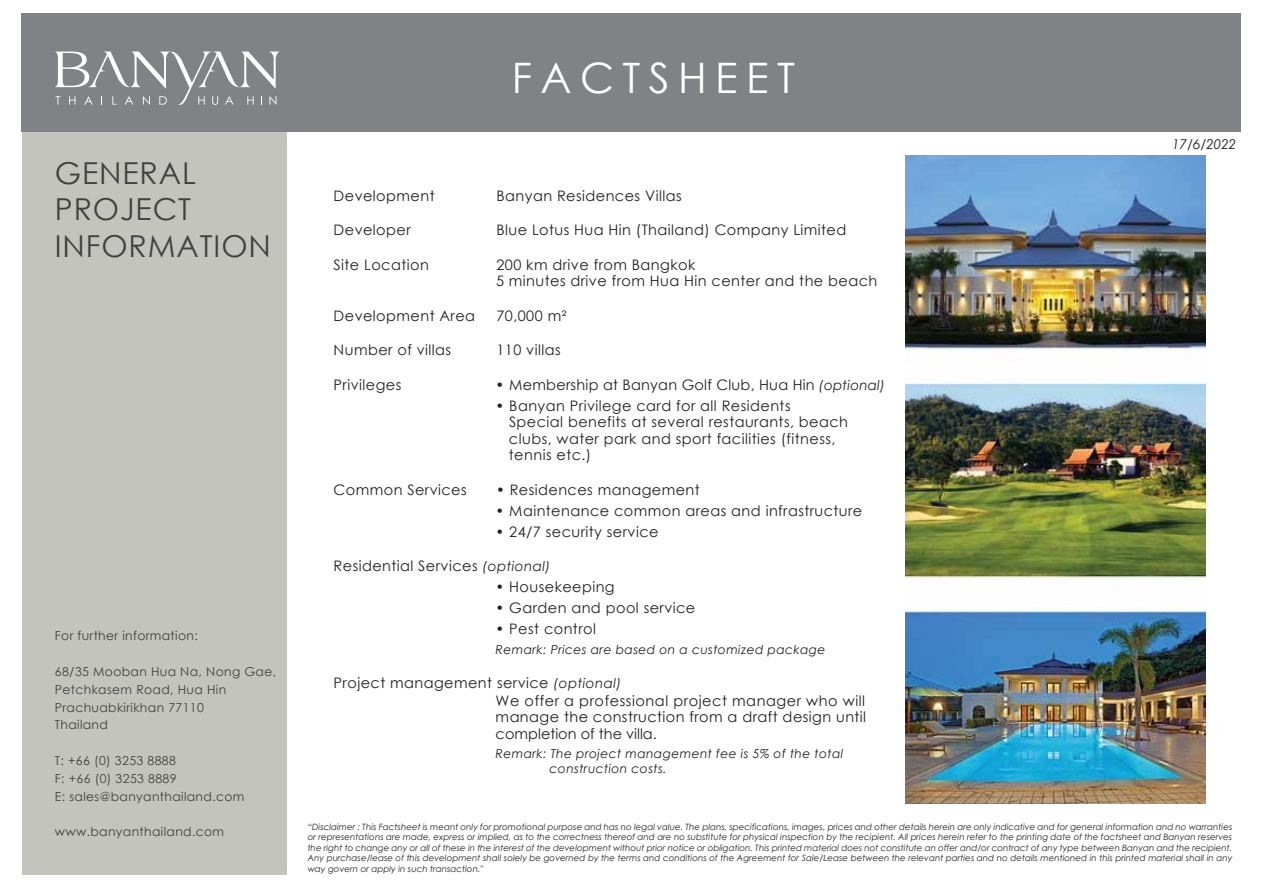
<style>
.page{position:relative;width:1263px;height:893px;background:#fff}
.page>*{position:absolute;margin:0;border:0;box-sizing:border-box;transform-origin:0 0}
.t1{font:42px "Century Gothic";letter-spacing:.2em;color:#fff}
.t2{font:30.15px/36.3px "Century Gothic";letter-spacing:.03em;color:#414042}
.t3{font:14.55px/16.5px "Century Gothic";letter-spacing:.03em;color:#231f20}
.t4{font:italic 13.5px "Century Gothic";color:#231f20}
.t5{font:12.3px/17.9px "Century Gothic";letter-spacing:.03em;color:#414042}
.t6{font:italic 12.3px/15px "Century Gothic";letter-spacing:.03em;color:#231f20}
.t7{font:italic 8.7px/10.4px "Century Gothic";letter-spacing:.005em;color:#231f20;text-align:justify}
.s1{font-style:italic;font-size:13.5px}
</style>
<div class="page">
<div style="left:22px;top:132px;width:264px;height:743px;background:#c3c4bd"></div>
<img style="left:906px;top:155px;width:299px;height:649px">
<div style="left:22px;top:13px;width:1219px;height:119px;background:#808285"></div>
<svg style="left:55px;top:51px;width:225px;height:54px"></svg>
<h2 class="t2" style="left:55px;top:155px;width:217px">GENERAL<br>PROJECT<br>INFORMATION</h2>
<h3 class="t5" style="left:55px;top:627px;width:144px">For further information:</h3>
<h3 class="t5" style="left:55px;top:662px;width:223px">68/35 Mooban Hua Na, Nong Gae,<br>Petchkasem Road, Hua Hin<br>Prachuabkirikhan 77110<br>Thailand</h3>
<h3 class="t5" style="left:55px;top:751px;width:191px">T: +66 (0) 3253 8888<br>F: +66 (0) 3253 8889<br>E: sales@banyanthailand.com</h3>
<h3 class="t5" style="left:55px;top:823px;width:171px">www.banyanthailand.com</h3>
<h1 class="t1" style="left:512px;top:48px;width:285px">FACTSHEET</h1>
<h3 class="t3" style="left:334px;top:187px;width:102px">Development</h3>
<h3 class="t3" style="left:496px;top:187px;width:187px">Banyan Residences Villas</h3>
<h3 class="t3" style="left:334px;top:221px;width:79px">Developer</h3>
<h3 class="t3" style="left:496px;top:221px;width:351px">Blue Lotus Hua Hin (Thailand) Company Limited</h3>
<h3 class="t3" style="left:334px;top:256px;width:97px">Site Location</h3>
<h3 class="t3" style="left:496px;top:256px;width:383px">200 km drive from Bangkok<br>5 minutes drive from Hua Hin center and the beach</h3>
<h3 class="t3" style="left:334px;top:307px;width:143px">Development Area</h3>
<h3 class="t3" style="left:496px;top:307px;width:71px">70,000 m²</h3>
<h3 class="t3" style="left:334px;top:341px;width:119px">Number of villas</h3>
<h3 class="t3" style="left:496px;top:341px;width:66px">110 villas</h3>
<h3 class="t3" style="left:334px;top:376px;width:69px">Privileges</h3>
<h3 class="t3" style="left:496px;top:376px;width:391px">• Membership at Banyan Golf Club, Hua Hin <span class="s1">(optional)</span></h3>
<h3 class="t3" style="left:509px;top:397px;width:341px;text-indent:-13px">• Banyan Privilege card for all Residents Special benefits at several restaurants, beach clubs, water park and sport facilities (fitness, tennis etc.)</h3>
<h3 class="t3" style="left:334px;top:481px;width:135px">Common Services</h3>
<h3 class="t3" style="left:496px;top:481px;width:205px">• Residences management</h3>
<h3 class="t3" style="left:496px;top:502px;width:368px">• Maintenance common areas and infrastructure</h3>
<h3 class="t3" style="left:496px;top:523px;width:164px">• 24/7 security service</h3>
<h3 class="t3" style="left:334px;top:558px;width:218px">Residential Services <span class="s1">(optional)</span></h3>
<h3 class="t3" style="left:496px;top:578px;width:121px">• Housekeeping</h3>
<h3 class="t3" style="left:496px;top:599px;width:201px">• Garden and pool service</h3>
<h3 class="t3" style="left:496px;top:620px;width:102px">• Pest control</h3>
<h3 class="t6" style="left:496px;top:642px;width:331px">Remark: Prices are based on a customized package</h3>
<h3 class="t3" style="left:496px;top:674px;width:372px;text-indent:-162px">Project management service <span class="s1">(optional)<br></span>We offer a professional project manager who will manage the construction from a draft design until completion of the villa.</h3>
<h3 class="t6" style="left:550px;top:746px;width:295px;text-indent:-54px">Remark: The project management fee is 5% of the total construction costs.</h3>
<h3 class="t4" style="left:1172px;top:136px;width:66px">17/6/2022</h3>
<p class="t7" style="left:308px;top:821px;width:926px">“Disclaimer : This Factsheet is meant only for promotional purpose and has no legal value. The plans, specifications, images, prices and other details herein are only indicative and for general information and no warranties or representations are made, express or implied, as to the correctness thereof and are no substitute for physical inspection by the recipient. All prices herein refer to the printing date of the factsheet and Banyan reserves the right to change any or all of these in the interest of the development without prior notice or obligation. This printed material does not constitute an offer and/or contract of any type between Banyan and the recipient.<br>Any purchase/lease of this development shall solely be governed by the terms and conditions of the Agreement for Sale/Lease between the relevant parties and no details mentioned in this printed material shall in any way govern or apply in such transaction."</p>
</div>
